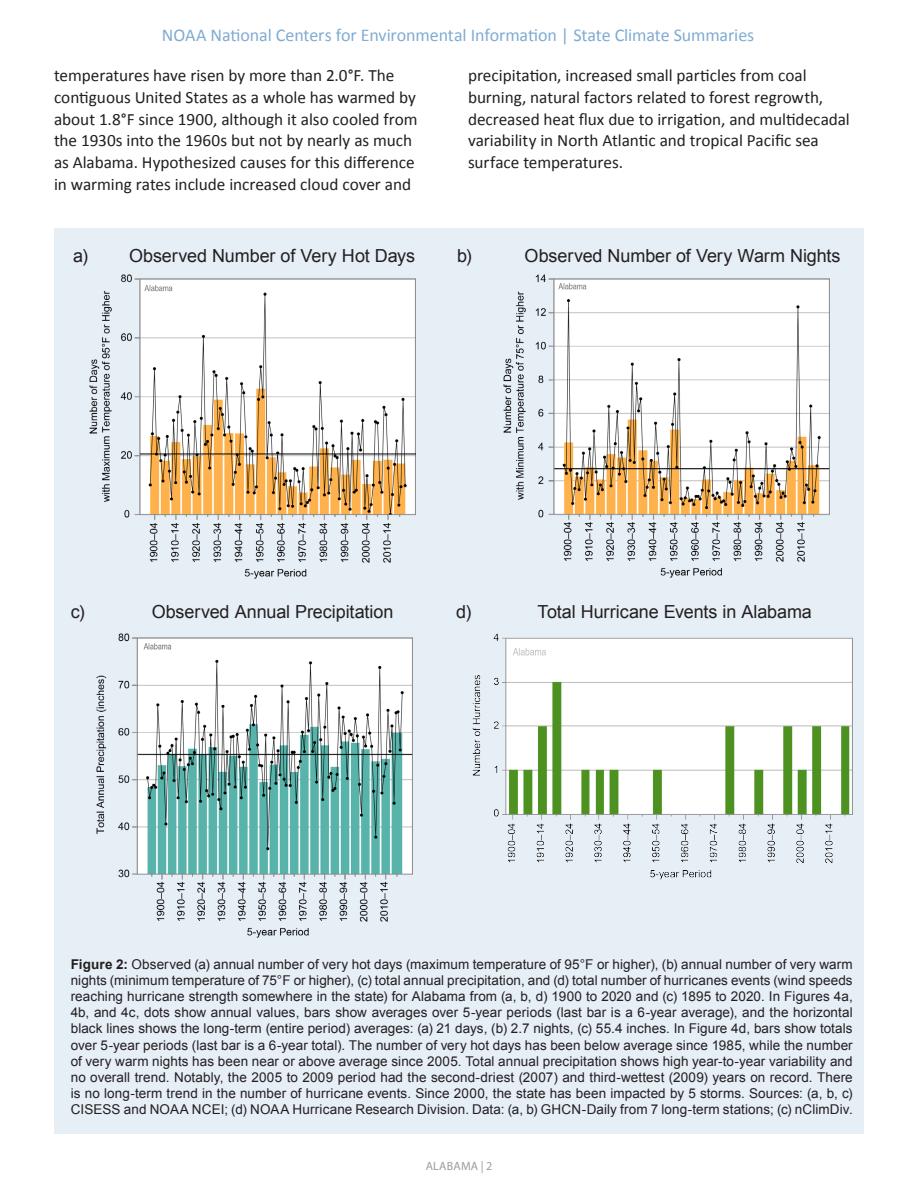
<style>
.page{position:relative;width:918px;height:1188px;background:#fff}
.page>*{position:absolute;margin:0;border:0;box-sizing:border-box;transform-origin:0 0}
.Title-Figure_BLACK{font:18px "Arial";letter-spacing:-.005em;color:#231f20}
.t1{font:18px "Calibri";letter-spacing:-.01em;color:#80abd2}
.Body{font:17.25px/21.8px "Calibri";letter-spacing:-.005em;color:#231f20}
.Figure_Caption{font:13.5px/16.2px "Arial";letter-spacing:.01em;color:#231f20;text-align:justify}
.t2{font:12px "Myriad Pro";letter-spacing:.02em;color:#9b9da0}
.s1{font-weight:700}
</style>
<div class="page">
<div style="left:54px;top:229px;width:810px;height:905px;background:#e6eef6"></div>
<img style="left:89px;top:274px;width:326px;height:305px">
<img style="left:503px;top:274px;width:326px;height:304px">
<img style="left:96px;top:633px;width:317px;height:305px">
<img style="left:472px;top:633px;width:381px;height:247px">
<h1 class="t1" style="left:162px;top:23px;width:594px">NOAA National Centers for Environmental Information | State Climate Summaries</h1>
<p class="Body" style="left:54px;top:64px;width:365px">temperatures have risen by more than 2.0°F. The contiguous United States as a whole has warmed by about 1.8°F since 1900, although it also cooled from the 1930s into the 1960s but not by nearly as much as Alabama. Hypothesized causes for this difference in warming rates include increased cloud cover and</p>
<p class="Body" style="left:468px;top:64px;width:383px">precipitation, increased small particles from coal burning, natural factors related to forest regrowth, decreased heat flux due to irrigation, and multidecadal variability in North Atlantic and tropical Pacific sea surface temperatures.</p>
<p class="Title-Figure_BLACK" style="left:73px;top:244px;width:16px">a)</p>
<p class="Title-Figure_BLACK" style="left:129px;top:244px;width:288px">Observed Number of Very Hot Days</p>
<p class="Title-Figure_BLACK" style="left:457px;top:244px;width:16px">b)</p>
<p class="Title-Figure_BLACK" style="left:525px;top:244px;width:317px">Observed Number of Very Warm Nights</p>
<p class="Title-Figure_BLACK" style="left:71px;top:600px;width:16px">c)</p>
<p class="Title-Figure_BLACK" style="left:152px;top:600px;width:243px">Observed Annual Precipitation</p>
<p class="Title-Figure_BLACK" style="left:456px;top:600px;width:17px">d)</p>
<p class="Title-Figure_BLACK" style="left:538px;top:600px;width:276px">Total Hurricane Events in Alabama</p>
<p class="Figure_Caption" style="left:71px;top:956px;width:784px"><span class="s1">Figure 2:</span> Observed (a) annual number of very hot days (maximum temperature of 95°F or higher), (b) annual number of very warm nights (minimum temperature of 75°F or higher), (c) total annual precipitation, and (d) total number of hurricanes events (wind speeds reaching hurricane strength somewhere in the state) for Alabama from (a, b, d) 1900 to 2020 and (c) 1895 to 2020. In Figures 4a, 4b, and 4c, dots show annual values, bars show averages over 5-year periods (last bar is a 6-year average), and the horizontal black lines shows the long-term (entire period) averages: (a) 21 days, (b) 2.7 nights, (c) 55.4 inches. In Figure 4d, bars show totals over 5-year periods (last bar is a 6-year total). The number of very hot days has been below average since 1985, while the number of very warm nights has been near or above average since 2005. Total annual precipitation shows high year-to-year variability and no overall trend. Notably, the 2005 to 2009 period had the second-driest (2007) and third-wettest (2009) years on record. There is no long-term trend in the number of hurricane events. Since 2000, the state has been impacted by 5 storms. Sources: (a, b, c)<br>CISESS and NOAA NCEI; (d) NOAA Hurricane Research Division. Data: (a, b) GHCN-Daily from 7 long-term stations; (c) nClimDiv.</p>
<p class="t2" style="left:426px;top:1159px;width:68px">ALABAMA | 2</p>
</div>
